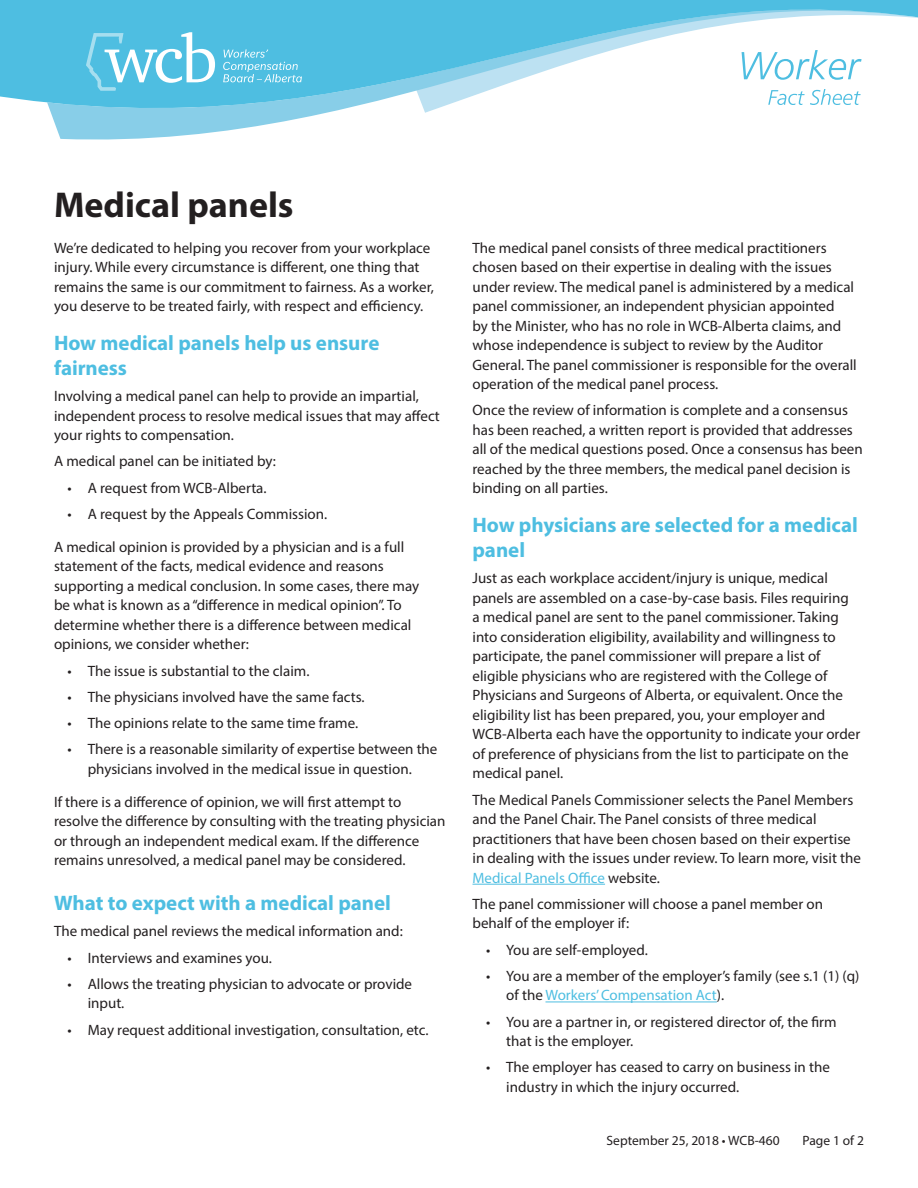
<style>
.page{position:relative;width:918px;height:1188px;background:#fff}
.page>*{position:absolute;margin:0;border:0;box-sizing:border-box;transform-origin:0 0}
.Main_title_copy{font:700 36px "Myriad Pro";color:#231f20}
.Subtitle{font:700 21px/25.2px "Myriad Pro";letter-spacing:-.005em;color:#4ebee1}
.Body_Text{font:700 21px "Myriad Pro";color:#4ebee1}
.Body_Text-2{font:15px/19.5px "Myriad Pro";color:#231f20}
.t1{font:13.5px "Myriad Pro";color:#231f20}
.s1{color:#4ebee1}
</style>
<div class="page">
<svg style="left:0;top:0;width:918px;height:140px"></svg>
<svg style="left:742px;top:50px;width:120px;height:30px"></svg>
<svg style="left:768px;top:89px;width:93px;height:16px"></svg>
<svg style="left:223px;top:49px;width:79px;height:33px;background:#6ac8e5"></svg>
<svg style="left:86px;top:32px;width:129px;height:59px"></svg>
<hr style="left:472px;top:884px;width:133px;height:1px;background:#4ebee1">
<hr style="left:545px;top:1002px;width:172px;height:1px;background:#4ebee1">
<p class="Main_title_copy" style="left:54px;top:181px;width:241px">Medical panels</p>
<p class="Body_Text-2" style="left:54px;top:238px;width:382px">We’re dedicated to helping you recover from your workplace injury. While every circumstance is different, one thing that remains the same is our commitment to fairness. As a worker, you deserve to be treated fairly, with respect and efficiency.</p>
<p class="Subtitle" style="left:54px;top:329px;width:327px">How medical panels help us ensure fairness</p>
<p class="Body_Text-2" style="left:54px;top:386px;width:387px">Involving a medical panel can help to provide an impartial, independent process to resolve medical issues that may affect your rights to compensation.</p>
<p class="Body_Text-2" style="left:54px;top:451px;width:224px">A medical panel can be initiated by:</p>
<p class="Body_Text-2" style="left:68px;top:478px;width:201px">• A request from WCB-Alberta.</p>
<p class="Body_Text-2" style="left:68px;top:504px;width:261px">• A request by the Appeals Commission.</p>
<p class="Body_Text-2" style="left:54px;top:537px;width:367px">A medical opinion is provided by a physician and is a full statement of the facts, medical evidence and reasons supporting a medical conclusion. In some cases, there may be what is known as a “difference in medical opinion”. To determine whether there is a difference between medical opinions, we consider whether:</p>
<p class="Body_Text-2" style="left:68px;top:661px;width:244px">• The issue is substantial to the claim.</p>
<p class="Body_Text-2" style="left:68px;top:687px;width:299px">• The physicians involved have the same facts.</p>
<p class="Body_Text-2" style="left:68px;top:713px;width:292px">• The opinions relate to the same time frame.</p>
<p class="Body_Text-2" style="left:68px;top:739px;width:371px;text-align:center">• There is a reasonable similarity of expertise between the physicians involved in the medical issue in question.</p>
<p class="Body_Text-2" style="left:54px;top:792px;width:393px">If there is a difference of opinion, we will first attempt to resolve the difference by consulting with the treating physician or through an independent medical exam. If the difference remains unresolved, a medical panel may be considered.</p>
<p class="Body_Text" style="left:54px;top:889px;width:339px">What to expect with a medical panel</p>
<p class="Body_Text-2" style="left:54px;top:921px;width:350px">The medical panel reviews the medical information and:</p>
<p class="Body_Text-2" style="left:68px;top:948px;width:206px">• Interviews and examines you.</p>
<p class="Body_Text-2" style="left:88px;top:974px;width:326px;text-indent:-20px">• Allows the treating physician to advocate or provide input.</p>
<p class="Body_Text-2" style="left:68px;top:1020px;width:362px">• May request additional investigation, consultation, etc.</p>
<p class="Body_Text-2" style="left:472px;top:238px;width:386px">The medical panel consists of three medical practitioners chosen based on their expertise in dealing with the issues under review. The medical panel is administered by a medical panel commissioner, an independent physician appointed<br>by the Minister, who has no role in WCB-Alberta claims, and whose independence is subject to review by the Auditor General. The panel commissioner is responsible for the overall operation of the medical panel process.</p>
<p class="Body_Text-2" style="left:472px;top:400px;width:392px">Once the review of information is complete and a consensus has been reached, a written report is provided that addresses all of the medical questions posed. Once a consensus has been reached by the three members, the medical panel decision is binding on all parties.</p>
<p class="Subtitle" style="left:472px;top:512px;width:387px">How physicians are selected for a medical panel</p>
<p class="Body_Text-2" style="left:472px;top:568px;width:389px">Just as each workplace accident/injury is unique, medical panels are assembled on a case-by-case basis. Files requiring<br>a medical panel are sent to the panel commissioner. Taking into consideration eligibility, availability and willingness to participate, the panel commissioner will prepare a list of eligible physicians who are registered with the College of Physicians and Surgeons of Alberta, or equivalent. Once the eligibility list has been prepared, you, your employer and WCB-Alberta each have the opportunity to indicate your order of preference of physicians from the list to participate on the medical panel.</p>
<p class="Body_Text-2" style="left:472px;top:790px;width:390px">The Medical Panels Commissioner selects the Panel Members and the Panel Chair. The Panel consists of three medical practitioners that have been chosen based on their expertise in dealing with the issues under review. To learn more, visit the <span class="s1">Medical Panels Office</span> website.</p>
<p class="Body_Text-2" style="left:472px;top:894px;width:352px">The panel commissioner will choose a panel member on behalf of the employer if:</p>
<p class="Body_Text-2" style="left:486px;top:940px;width:163px">• You are self-employed.</p>
<p class="Body_Text-2" style="left:506px;top:966px;width:355px;text-indent:-20px">• You are a member of the employer’s family (see s.1 (1) (q) of the <span class="s1">Workers’ Compensation Act</span>).</p>
<p class="Body_Text-2" style="left:506px;top:1012px;width:332px;text-indent:-20px">• You are a partner in, or registered director of, the firm that is the employer.</p>
<p class="Body_Text-2" style="left:506px;top:1057px;width:325px;text-indent:-20px">• The employer has ceased to carry on business in the industry in which the injury occurred.</p>
<p class="t1" style="left:607px;top:1132px;width:175px">September 25, 2018 • WCB-460</p>
<p class="t1" style="left:803px;top:1132px;width:63px">Page 1 of 2</p>
</div>
